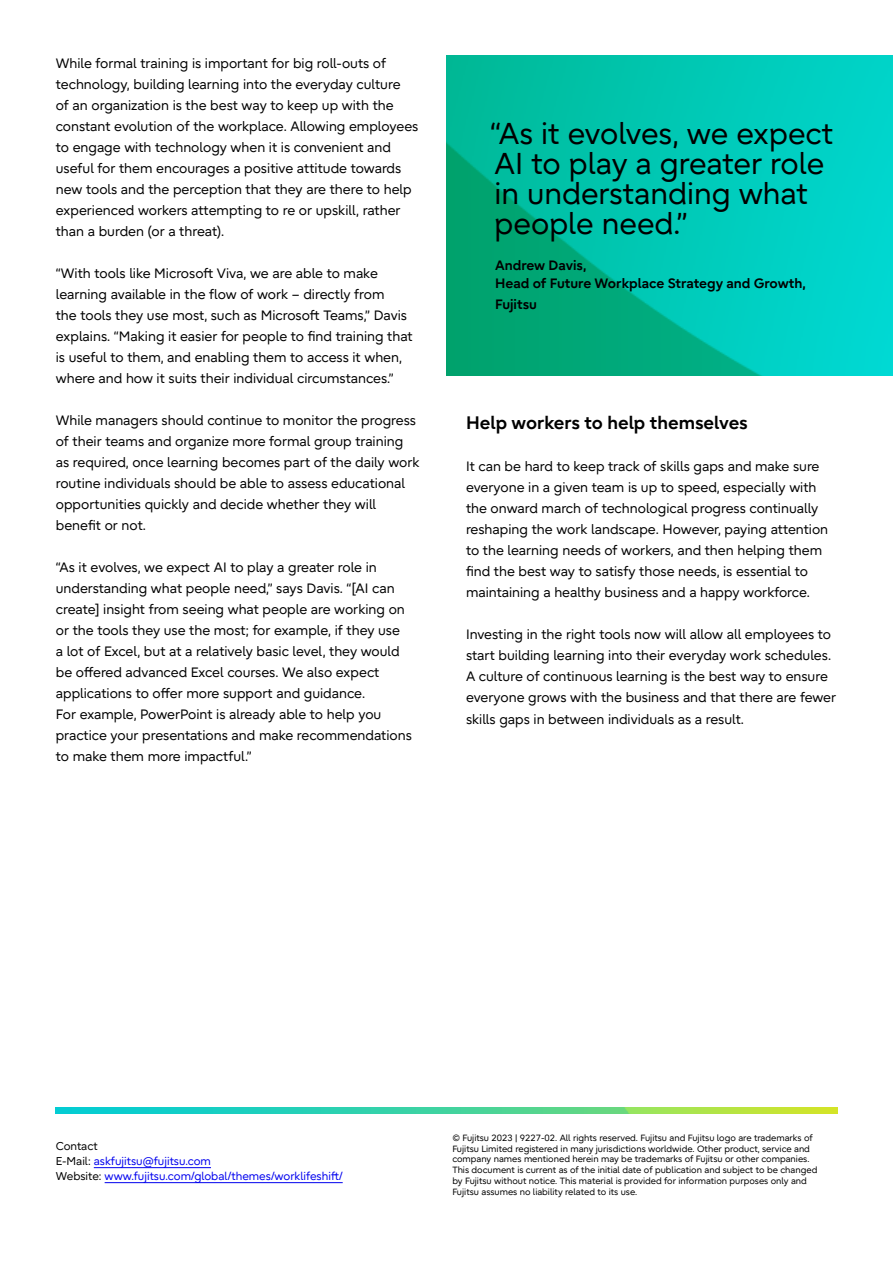
<style>
.page{position:relative;width:893px;height:1263px;background:#fff}
.page>*{position:absolute;margin:0;border:0;box-sizing:border-box;transform-origin:0 0}
.t1{font:30px/30px "Fujitsu Infinity Pro";color:#000}
.t2{font:700 18px "Fujitsu Infinity Pro";color:#000}
.t3{font:13.5px/21px "Fujitsu Infinity Pro";color:#000}
.t4{font:700 13.5px/18px "Fujitsu Infinity Pro";color:#000}
.t5{font:11.25px/15px "Fujitsu Infinity Pro";color:#00e}
.t6{font:9px/10.8px "Fujitsu Infinity Pro";color:#000}
.s1{color:#000}
</style>
<div class="page">
<img style="left:446px;top:56px;width:447px;height:319px">
<hr style="left:94px;top:1167px;width:117px;height:1px;background:#00e">
<hr style="left:105px;top:1182px;width:238px;height:1px;background:#00e">
<img style="left:56px;top:1107px;width:781px;height:6px">
<p class="t3" style="left:56px;top:53px;width:364px">While formal training is important for big roll-outs of technology, building learning into the everyday culture<br>of an organization is the best way to keep up with the constant evolution of the workplace. Allowing employees to engage with technology when it is convenient and useful for them encourages a positive attitude towards new tools and the perception that they are there to help experienced workers attempting to re or upskill, rather than a burden (or a threat).</p>
<p class="t3" style="left:56px;top:263px;width:358px">“With tools like Microsoft Viva, we are able to make learning available in the flow of work – directly from<br>the tools they use most, such as Microsoft Teams,” Davis explains. “Making it easier for people to find training that is useful to them, and enabling them to access it when, where and how it suits their individual circumstances.”</p>
<p class="t3" style="left:56px;top:410px;width:365px">While managers should continue to monitor the progress of their teams and organize more formal group training as required, once learning becomes part of the daily work routine individuals should be able to assess educational opportunities quickly and decide whether they will benefit or not.</p>
<p class="t3" style="left:56px;top:557px;width:358px">“As it evolves, we expect AI to play a greater role in understanding what people need,” says Davis. “[AI can create] insight from seeing what people are working on or the tools they use the most; for example, if they use<br>a lot of Excel, but at a relatively basic level, they would be offered advanced Excel courses. We also expect applications to offer more support and guidance.<br>For example, PowerPoint is already able to help you practice your presentations and make recommendations to make them more impactful.”</p>
<h1 class="t1" style="left:490px;top:118px;width:344px">“As it evolves, we expect<br>AI to play a greater role in understanding what people need.”</h1>
<p class="t4" style="left:495px;top:256px;width:312px">Andrew Davis,<br>Head of Future Workplace Strategy and Growth,</p>
<p class="t4" style="left:495px;top:295px;width:43px">Fujitsu</p>
<h2 class="t2" style="left:466px;top:411px;width:283px">Help workers to help themselves</h2>
<p class="t3" style="left:466px;top:456px;width:364px">It can be hard to keep track of skills gaps and make sure everyone in a given team is up to speed, especially with the onward march of technological progress continually reshaping the work landscape. However, paying attention to the learning needs of workers, and then helping them find the best way to satisfy those needs, is essential to maintaining a healthy business and a happy workforce.</p>
<p class="t3" style="left:466px;top:624px;width:372px">Investing in the right tools now will allow all employees to start building learning into their everyday work schedules.<br>A culture of continuous learning is the best way to ensure everyone grows with the business and that there are fewer skills gaps in between individuals as a result.</p>
<p class="t5" style="left:56px;top:1139px;width:288px"><span class="s1">Contact<br>E-Mail:</span> askfujitsu@fujitsu.com<br><span class="s1">Website:</span> www.fujitsu.com/global/themes/worklifeshift/</p>
<p class="t6" style="left:452px;top:1132px;width:367px">© Fujitsu 2023 | 9227-02. All rights reserved. Fujitsu and Fujitsu logo are trademarks of Fujitsu Limited registered in many jurisdictions worldwide. Other product, service and company names mentioned herein may be trademarks of Fujitsu or other companies.<br>This document is current as of the initial date of publication and subject to be changed by Fujitsu without notice. This material is provided for information purposes only and Fujitsu assumes no liability related to its use.</p>
</div>
